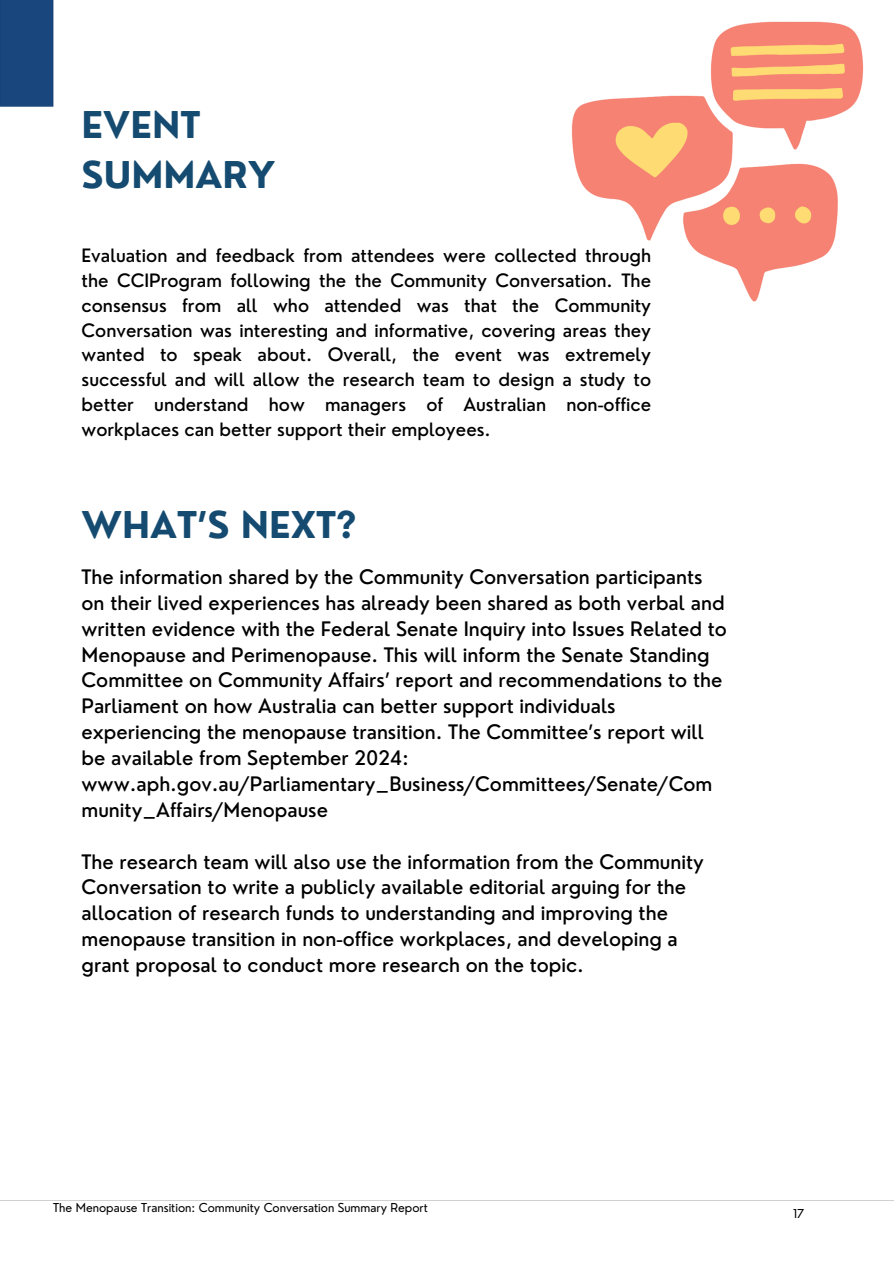
<style>
.page{position:relative;width:894px;height:1264px;background:#fff}
.page>*{position:absolute;margin:0;border:0;box-sizing:border-box;transform-origin:0 0}
.t1{font:700 36px/49.5px "Nourd";color:#154b70}
.t2{font:500 19.5px/25.8px "Nourd";color:#000}
.t3{font:500 18px/24.8px "Nourd";color:#000;text-align:justify}
.t4{font:12px "Nourd";color:#000}
</style>
<div class="page">
<img style="left:0;top:0;width:893px;height:1201px">
<h1 class="t1" style="left:82px;top:100px;width:195px">EVENT<br>SUMMARY</h1>
<h2 class="t3" style="left:82px;top:243px;width:571px">Evaluation and feedback from attendees were collected through the CCIProgram following the the Community Conversation. The consensus from all who attended was that the Community Conversation was interesting and informative, covering areas they wanted to speak about. Overall, the event was extremely successful and will allow the research team to design a study to better understand how managers of Australian non-office workplaces can better support their employees.</h2>
<h2 class="t1" style="left:82px;top:499px;width:276px">WHAT’S NEXT?</h2>
<h2 class="t2" style="left:82px;top:563px;width:646px">The information shared by the Community Conversation participants on their lived experiences has already been shared as both verbal and written evidence with the Federal Senate Inquiry into Issues Related to Menopause and Perimenopause. This will inform the Senate Standing Committee on Community Affairs’ report and recommendations to the Parliament on how Australia can better support individuals experiencing the menopause transition. The Committee’s report will be available from September 2024: www.aph.gov.au/Parliamentary_Business/Committees/Senate/Com munity_Affairs/Menopause</h2>
<p class="t2" style="left:82px;top:848px;width:623px">The research team will also use the information from the Community Conversation to write a publicly available editorial arguing for the allocation of research funds to understanding and improving the menopause transition in non-office workplaces, and developing a grant proposal to conduct more research on the topic.</p>
<p class="t4" style="left:53px;top:1199px;width:376px">The Menopause Transition: Community Conversation Summary Report</p>
<h1 class="t4" style="left:792px;top:1206px;width:13px">17</h1>
</div>
